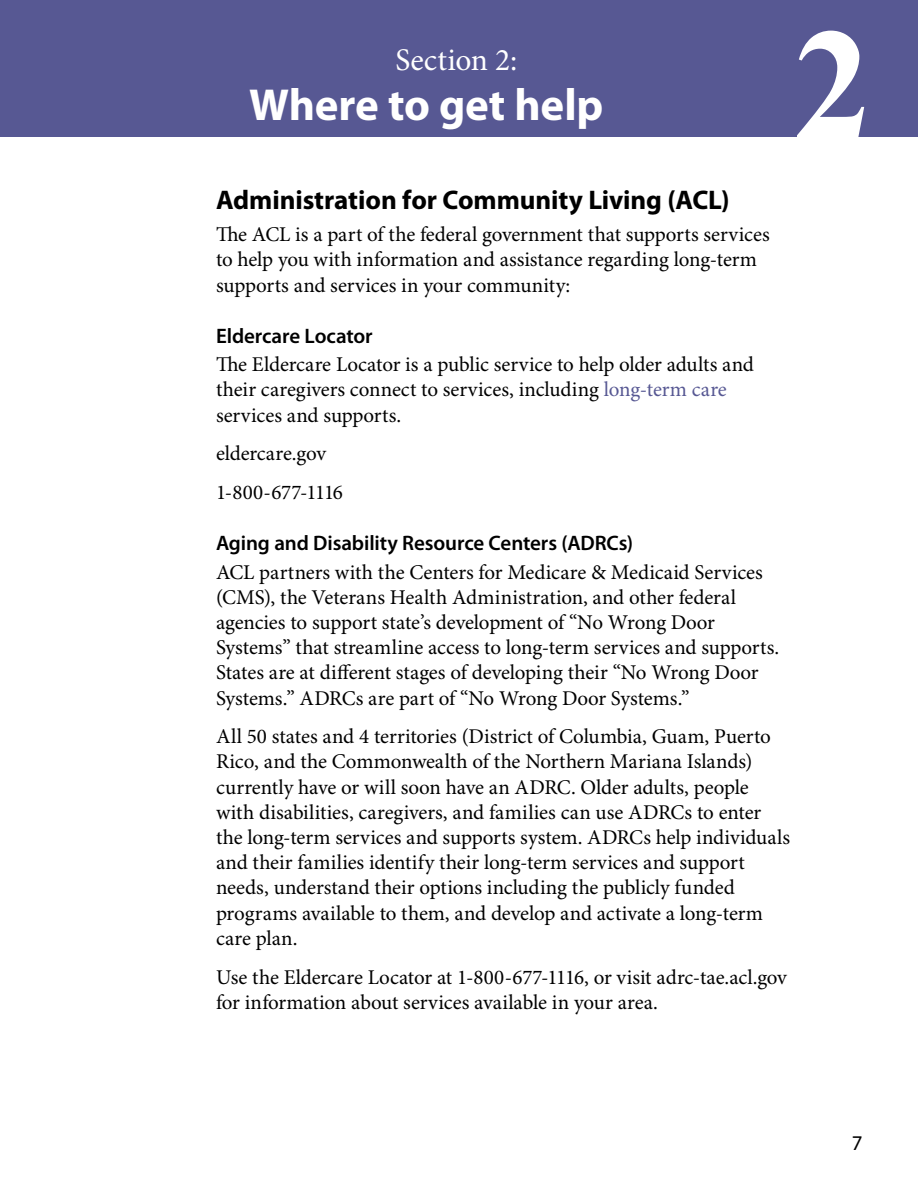
<style>
.page{position:relative;width:918px;height:1188px;background:#fff}
.page>*{position:absolute;margin:0;border:0;box-sizing:border-box;transform-origin:0 0}
.t1{font:700 157.5px "Times New Roman";color:#fff}
.section_title{font:700 45px "Myriad Pro";letter-spacing:-.005em;color:#fff}
.section_title-2{font:31.5px "Minion Pro";color:#fff}
.Heading_2{font:700 27px "Myriad Pro";letter-spacing:-.005em;color:#000}
.TEXT_less_space_afte{font:21px/25.2px "Minion Pro";letter-spacing:-.005em;color:#000}
.TEXT{font:21px/25.2px "Minion Pro";letter-spacing:-.005em;color:#000}
.Heading_3{font:600 21px "Myriad Pro";letter-spacing:-.005em;color:#000}
.t2{font:21px "Myriad Pro";color:#000}
.s1{color:#575893}
</style>
<div class="page">
<div style="left:0;top:0;width:918px;height:137px;background:#575893"></div>
<p class="section_title-2" style="left:395px;top:41px;width:123px">Section 2:</p>
<p class="section_title" style="left:249px;top:80px;width:356px">Where to get help</p>
<h1 class="t1" style="left:793px;top:-25px;width:80px">2</h1>
<p class="Heading_2" style="left:216px;top:185px;width:515px">Administration for Community Living (ACL)</p>
<p class="TEXT" style="left:216px;top:223px;width:555px">The ACL is a part of the federal government that supports services to help you with information and assistance regarding long-term supports and services in your community:</p>
<p class="Heading_3" style="left:216px;top:324px;width:158px">Eldercare Locator</p>
<p class="TEXT_less_space_afte" style="left:216px;top:353px;width:540px">The Eldercare Locator is a public service to help older adults and their caregivers connect to services, including <span class="s1">long-term care </span>services and supports.</p>
<p class="TEXT_less_space_afte" style="left:216px;top:442px;width:112px">eldercare.gov</p>
<p class="TEXT" style="left:216px;top:481px;width:128px">1-800-677-1116</p>
<p class="Heading_3" style="left:216px;top:531px;width:419px">Aging and Disability Resource Centers (ADRCs)</p>
<p class="TEXT_less_space_afte" style="left:216px;top:560px;width:565px">ACL partners with the Centers for Medicare &amp; Medicaid Services (CMS), the Veterans Health Administration, and other federal agencies to support state’s development of “No Wrong Door Systems” that streamline access to long-term services and supports.<br>States are at different stages of developing their “No Wrong Door Systems.” ADRCs are part of “No Wrong Door Systems.”</p>
<p class="TEXT_less_space_afte" style="left:216px;top:725px;width:576px">All 50 states and 4 territories (District of Columbia, Guam, Puerto Rico, and the Commonwealth of the Northern Mariana Islands) currently have or will soon have an ADRC. Older adults, people with disabilities, caregivers, and families can use ADRCs to enter the long-term services and supports system. ADRCs help individuals and their families identify their long-term services and support needs, understand their options including the publicly funded programs available to them, and develop and activate a long-term care plan.</p>
<p class="TEXT" style="left:216px;top:965px;width:572px">Use the Eldercare Locator at 1-800-677-1116, or visit adrc-tae.acl.gov for information about services available in your area.</p>
<p class="t2" style="left:852px;top:1131px;width:12px">7</p>
</div>
